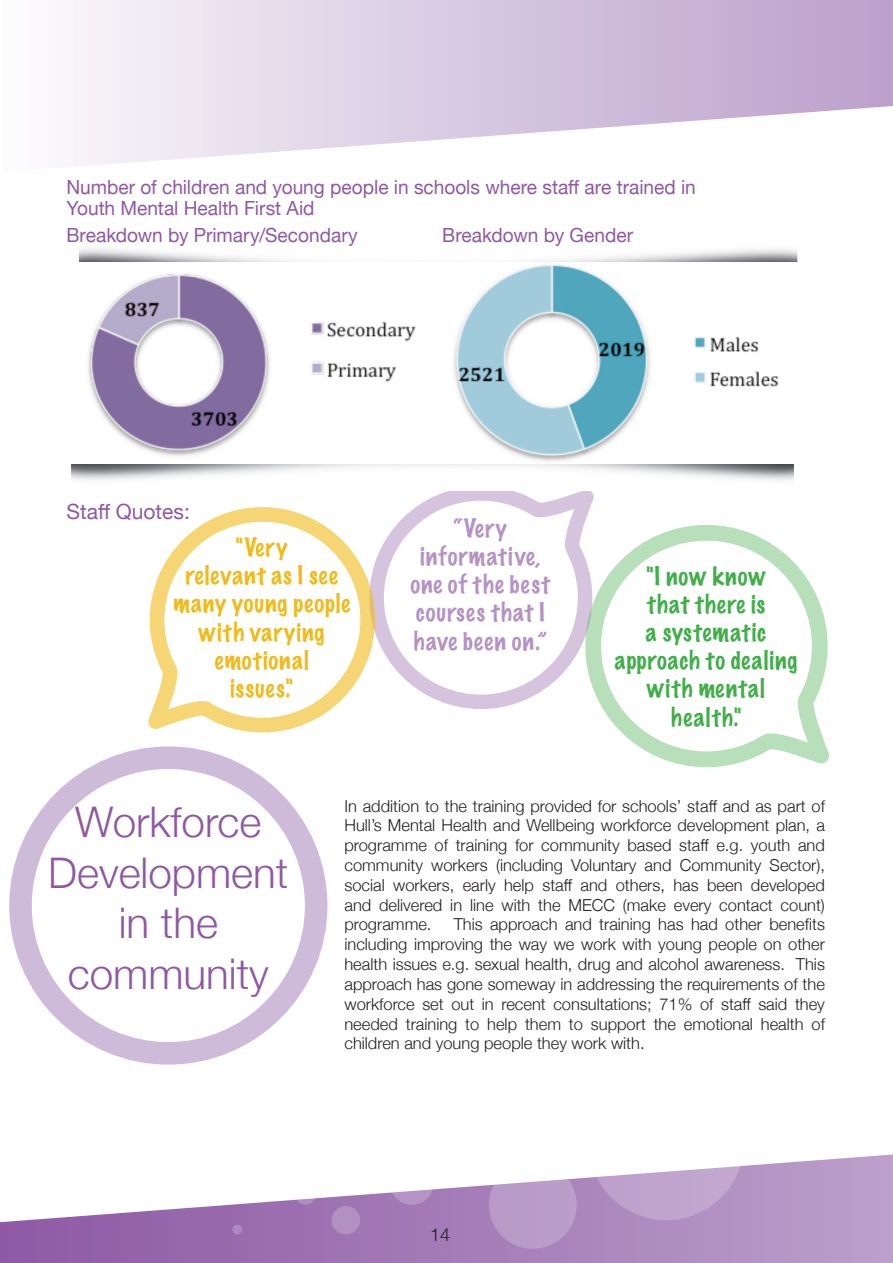
<style>
.page{position:relative;width:893px;height:1263px;background:#fff}
.page>*{position:absolute;margin:0;border:0;box-sizing:border-box;transform-origin:0 0}
.t1{font:300 42.15px/50.7px "Helvetica Neue";color:#8e58a4;text-align:center}
.t2{font:100 23.55px/28.2px "Marker Felt";letter-spacing:.045em;color:#40ae49;text-align:center}
.t3{font:100 23.55px/28.2px "Marker Felt";letter-spacing:.045em;color:#f1ba1a;text-align:center}
.t4{font:100 23.55px/28.2px "Marker Felt";letter-spacing:.045em;color:#b493c4;text-align:center}
.t5{font:21px "Helvetica Neue";color:#8e58a4}
.t6{font:19.5px/21px "Helvetica Neue";color:#8e58a4}
.t7{font:300 18px "Helvetica Neue";color:#231f20}
.t8{font:300 16.5px/19.8px "Helvetica Neue";color:#231f20;text-align:justify}
</style>
<div class="page">
<svg style="left:377px;top:491px;width:217px;height:218px"></svg>
<svg style="left:73px;top:0;width:820px;height:166px"></svg>
<svg style="left:0;top:1154px;width:893px;height:109px"></svg>
<svg style="left:588px;top:1064px;width:156px;height:156px"></svg>
<svg style="left:489px;top:1161px;width:88px;height:88px;fill:#ba9bc9"></svg>
<svg style="left:390px;top:1161px;width:44px;height:44px"></svg>
<div style="left:332px;top:1206px;width:28px;height:28px;background:#b290c2;border-radius:50%"></div>
<svg style="left:296px;top:1185px;width:19px;height:20px"></svg>
<svg style="left:232px;top:1224px;width:10px;height:10px"></svg>
<img style="left:71px;top:265px;width:723px;height:200px">
<img style="left:71px;top:465px;width:723px;height:16px">
<img style="left:78px;top:248px;width:720px;height:14px">
<svg style="left:148px;top:507px;width:229px;height:226px"></svg>
<svg style="left:584px;top:523px;width:245px;height:245px"></svg>
<div style="left:9px;top:746px;width:318px;height:318px;border:23px solid #cebbda;border-radius:50%"></div>
<p class="t6" style="left:67px;top:178px;width:631px">Number of children and young people in schools where staff are trained in<br>Youth Mental Health First Aid</p>
<p class="t6" style="left:67px;top:225px;width:293px">Breakdown by Primary/Secondary</p>
<p class="t6" style="left:442px;top:225px;width:192px">Breakdown by Gender</p>
<p class="t5" style="left:67px;top:496px;width:125px">Staff Quotes:</p>
<p class="t3" style="left:236px;top:532px;width:53px">"Very</p>
<p class="t3" style="left:173px;top:561px;width:178px">relevant as I see many young people with varying emotional</p>
<p class="t3" style="left:230px;top:674px;width:65px">issues."</p>
<p class="t4" style="left:410px;top:513px;width:141px">“Very informative, one of the best courses that I have been on.”</p>
<p class="t2" style="left:615px;top:561px;width:184px">"I now know<br>that there is<br>a systematic approach to dealing with mental</p>
<p class="t2" style="left:671px;top:702px;width:72px">health."</p>
<p class="t1" style="left:48px;top:794px;width:242px">Workforce<br>Development</p>
<p class="t1" style="left:119px;top:895px;width:101px">in the</p>
<p class="t1" style="left:68px;top:946px;width:202px">community</p>
<p class="t8" style="left:344px;top:795px;width:482px">In addition to the training provided for schools’ staff and as part of Hull’s Mental Health and Wellbeing workforce development plan, a programme of training for community based staff e.g. youth and community workers (including Voluntary and Community Sector), social workers, early help staff and others, has been developed and delivered in line with the MECC (make every contact count) programme.</p>
<p class="t8" style="left:344px;top:913px;width:482px;text-indent:109px">This approach and training has had other benefits including improving the way we work with young people on other health issues e.g. sexual health, drug and alcohol awareness. This approach has gone someway in addressing the requirements of the workforce set out in recent consultations; 71% of staff said they needed training to help them to support the emotional health of children and young people they work with.</p>
<p class="t7" style="left:430px;top:1220px;width:22px">14</p>
</div>
